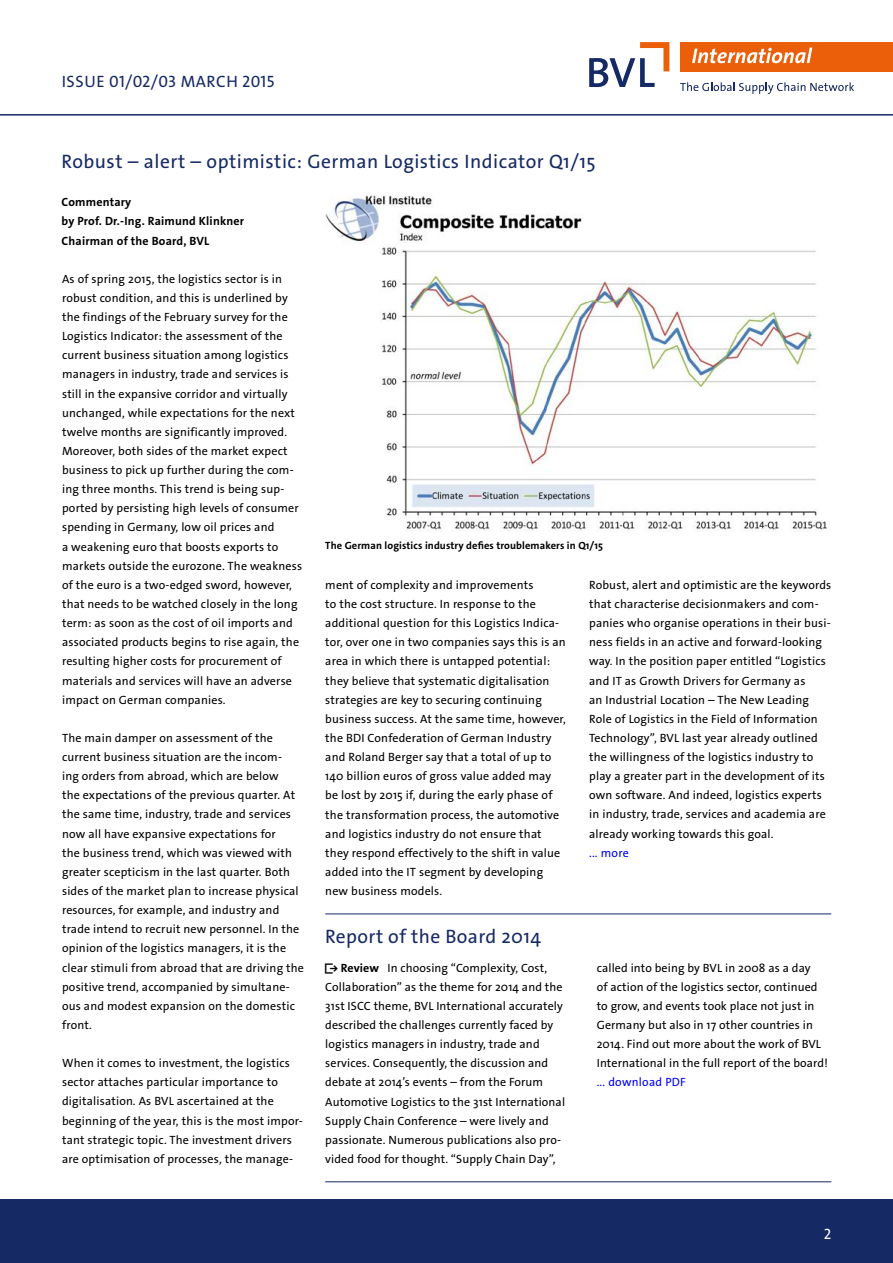
<style>
.page{position:relative;width:893px;height:1263px;background:#fff}
.page>*{position:absolute;margin:0;border:0;box-sizing:border-box;transform-origin:0 0}
.t1{font:19.5px "The Sans LP5 Plain";letter-spacing:.025em;color:#152964}
.t2{font:16.5px "The Sans LP5 Plain";letter-spacing:.03em;color:#152964}
.t3{font:15px "The Sans LP5 Plain";color:#fff}
.t4{font:12px/19.2px "The Sans LP5 Plain";letter-spacing:.015em;color:#000}
.t5{font:12px/19.2px "The Sans LP7 Bld";letter-spacing:.015em;color:#000}
.t6{font:12px "The Sans LP5 Plain";letter-spacing:.02em;color:#00f}
.t7{font:10.5px "The Sans LP7 Bld";letter-spacing:.01em;color:#000}
.s1{font-family:"The Sans LP7 Bld"}
</style>
<div class="page">
<div style="left:0;top:1199px;width:893px;height:64px;background:#152964"></div>
<hr style="left:0;top:114px;width:893px;height:2px;background:#152964">
<div style="left:680px;top:42px;width:213px;height:29px;background:#eb5f0a"></div>
<svg style="left:589px;top:42px;width:80px;height:45px"></svg>
<svg style="left:692px;top:47px;width:120px;height:16px"></svg>
<svg style="left:680px;top:82px;width:174px;height:12px"></svg>
<img style="left:325px;top:195px;width:502px;height:336px">
<hr style="left:325px;top:1181px;width:506px;height:1px;background:#152964">
<hr style="left:325px;top:913px;width:506px;height:1px;background:#152964">
<h2 class="t2" style="left:62px;top:71px;width:214px">ISSUE 01/02/03 MARCH 2015</h2>
<h1 class="t1" style="left:62px;top:149px;width:535px">Robust – alert – optimistic: German Logistics Indicator Q1/15</h1>
<p class="t5" style="left:62px;top:193px;width:184px">Commentary<br>by Prof. Dr.-Ing. Raimund Klinkner<br>Chairman of the Board, BVL</p>
<p class="t4" style="left:62px;top:269px;width:242px">As of spring 2015, the logistics sector is in robust condition, and this is underlined by the findings of the February survey for the Logistics Indicator: the assessment of the current business situation among logistics managers in industry, trade and services is still in the expansive corridor and virtually unchanged, while expectations for the next twelve months are significantly improved.<br>Moreover, both sides of the market expect business to pick up further during the com&shy;ing three months. This trend is being sup&shy;ported by persisting high levels of consumer spending in Germany, low oil prices and<br>a weakening euro that boosts exports to markets outside the eurozone. The weakness of the euro is a two-edged sword, however, that needs to be watched closely in the long term: as soon as the cost of oil imports and associated products begins to rise again, the resulting higher costs for procurement of materials and services will have an adverse impact on German companies.</p>
<p class="t4" style="left:62px;top:728px;width:243px">The main damper on assessment of the current business situation are the incom-<br>ing orders from abroad, which are below<br>the expectations of the previous quarter. At the same time, industry, trade and services now all have expansive expectations for<br>the business trend, which was viewed with greater scepticism in the last quarter. Both sides of the market plan to increase physical resources, for example, and industry and trade intend to recruit new personnel. In the opinion of the logistics managers, it is the clear stimuli from abroad that are driving the positive trend, accompanied by simultane&shy;ous and modest expansion on the domestic front.</p>
<p class="t4" style="left:62px;top:1053px;width:242px">When it comes to investment, the logistics sector attaches particular importance to digitalisation. As BVL ascertained at the beginning of the year, this is the most impor&shy;tant strategic topic. The investment drivers are optimisation of processes, the manage-</p>
<p class="t7" style="left:325px;top:539px;width:279px">The German logistics industry defies troublemakers in Q1/15</p>
<p class="t4" style="left:325px;top:575px;width:242px">ment of complexity and improvements<br>to the cost structure. In response to the additional question for this Logistics Indica&shy;tor, over one in two companies says this is an area in which there is untapped potential: they believe that systematic digitalisation strategies are key to securing continuing business success. At the same time, however, the BDI Confederation of German Industry and Roland Berger say that a total of up to 140 billion euros of gross value added may be lost by 2015 if, during the early phase of the transformation process, the automotive and logistics industry do not ensure that they respond effectively to the shift in value added into the IT segment by developing new business models.</p>
<p class="t4" style="left:589px;top:575px;width:244px">Robust, alert and optimistic are the keywords that characterise decisionmakers and com&shy;panies who organise operations in their busi&shy;ness fields in an active and forward-looking way. In the position paper entitled “Logistics and IT as Growth Drivers for Germany as<br>an Industrial Location – The New Leading Role of Logistics in the Field of Information Technology”, BVL last year already outlined the willingness of the logistics industry to play a greater part in the development of its own software. And indeed, logistics experts in industry, trade, services and academia are already working towards this goal.</p>
<p class="t6" style="left:589px;top:845px;width:41px">... more</p>
<h1 class="t1" style="left:325px;top:924px;width:218px">Report of the Board 2014</h1>
<p class="t4" style="left:325px;top:958px;width:241px"><span class="s1">• Review</span> In choosing “Complexity, Cost, Collaboration” as the theme for 2014 and the 31st ISCC theme, BVL International accurately described the challenges currently faced by logistics managers in industry, trade and services. Consequently, the discussion and debate at 2014’s events – from the Forum Automotive Logistics to the 31st International Supply Chain Conference – were lively and passionate. Numerous publications also pro&shy;vided food for thought. “Supply Chain Day”,</p>
<p class="t4" style="left:597px;top:958px;width:233px">called into being by BVL in 2008 as a day<br>of action of the logistics sector, continued to grow, and events took place not just in Germany but also in 17 other countries in 2014. Find out more about the work of BVL International in the full report of the board!</p>
<p class="t6" style="left:597px;top:1075px;width:91px">... download PDF</p>
<p class="t3" style="left:824px;top:1224px;width:9px">2</p>
</div>
